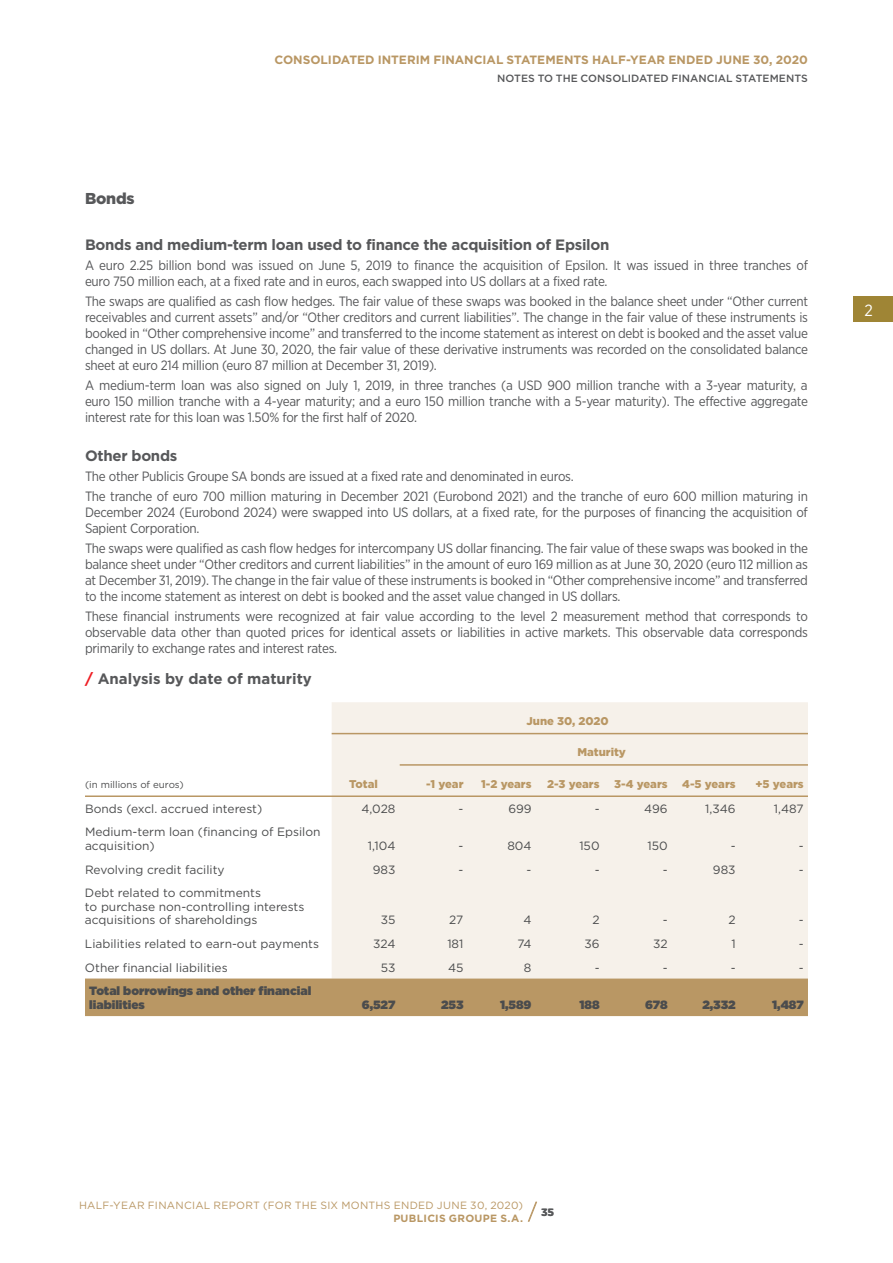
<style>
.page{position:relative;width:893px;height:1263px;background:#fff}
.page>*{position:absolute;margin:0;border:0;box-sizing:border-box;transform-origin:0 0}
.t1{font:16.2px "Gotham Narrow";color:#fff}
.t2{font:900 15.75px "Gotham";letter-spacing:-.01em;color:#57585a}
.t3{font:700 15px "Gotham";letter-spacing:-.02em;color:#57585a}
.t4{font:700 15px "Gotham";color:#57585a}
.t5{font:13.5px/15.9px "Gotham Narrow";letter-spacing:-.02em;color:#57585a;text-align:justify}
.t6{font:12px/13.5px "Gotham";color:#4b4c4d}
.t7{font:900 12px/13.5px "Gotham";color:#4b4c4d}
.t8{font:700 12px "Gotham";color:#b99764}
.t9{font:900 11.25px "Gotham";color:#b99764}
.t10{font:10.5px "Gotham";letter-spacing:.025em;color:#b99764}
.t11{font:500 10.5px "Gotham";color:#57585a}
.t12{font:700 10.5px "Gotham";letter-spacing:.025em;color:#b99764}
.t13{font:700 10.5px "Gotham";color:#57585a}
.t14{font:9.75px "Gotham";color:#4b4c4d}
.s1{color:#ee1d23}
</style>
<div class="page">
<div style="left:854px;top:296px;width:39px;height:26px;background:#9f8535"></div>
<div style="left:332px;top:702px;width:476px;height:277px;background:#f6f1ea"></div>
<div style="left:85px;top:979px;width:723px;height:37px;background:#b99764"></div>
<hr style="left:332px;top:733px;width:476px;height:1px;background:#b99764">
<hr style="left:400px;top:764px;width:408px;height:2px;background:#b99764">
<hr style="left:85px;top:796px;width:723px;height:1px;background:#b99764">
<svg style="left:527px;top:1201px;width:10px;height:21px"></svg>
<p class="t8" style="left:274px;top:54px;width:535px">CONSOLIDATED INTERIM FINANCIAL STATEMENTS HALF-YEAR ENDED JUNE 30, 2020</p>
<p class="t11" style="left:497px;top:74px;width:312px">NOTES TO THE CONSOLIDATED FINANCIAL STATEMENTS</p>
<p class="t2" style="left:85px;top:192px;width:51px">Bonds</p>
<p class="t3" style="left:85px;top:239px;width:526px">Bonds and medium-term loan used to finance the acquisition of Epsilon</p>
<p class="t5" style="left:85px;top:259px;width:724px">A euro 2.25 billion bond was issued on June 5, 2019 to finance the acquisition of Epsilon. It was issued in three tranches of euro 750 million each, at a fixed rate and in euros, each swapped into US dollars at a fixed rate.</p>
<p class="t5" style="left:85px;top:295px;width:724px">The swaps are qualified as cash flow hedges. The fair value of these swaps was booked in the balance sheet under “Other current receivables and current assets” and/or “Other creditors and current liabilities”. The change in the fair value of these instruments is booked in “Other comprehensive income” and transferred to the income statement as interest on debt is booked and the asset value changed in US dollars. At June 30, 2020, the fair value of these derivative instruments was recorded on the consolidated balance sheet at euro 214 million (euro 87 million at December 31, 2019).</p>
<p class="t5" style="left:85px;top:379px;width:724px">A medium-term loan was also signed on July 1, 2019, in three tranches (a USD 900 million tranche with a 3-year maturity, a euro 150 million tranche with a 4-year maturity; and a euro 150 million tranche with a 5-year maturity). The effective aggregate interest rate for this loan was 1.50% for the first half of 2020.</p>
<p class="t3" style="left:85px;top:449px;width:94px">Other bonds</p>
<p class="t5" style="left:85px;top:467px;width:724px;line-height:20.1px">The other Publicis Groupe SA bonds are issued at a fixed rate and denominated in euros.<br>The tranche of euro 700 million maturing in December 2021 (Eurobond 2021) and the tranche of euro 600 million maturing in</p>
<p class="t5" style="left:85px;top:505px;width:724px">December 2024 (Eurobond 2024) were swapped into US dollars, at a fixed rate, for the purposes of financing the acquisition of<br>Sapient Corporation.</p>
<p class="t5" style="left:85px;top:541px;width:724px">The swaps were qualified as cash flow hedges for intercompany US dollar financing. The fair value of these swaps was booked in the balance sheet under “Other creditors and current liabilities” in the amount of euro 169 million as at June 30, 2020 (euro 112 million as at December 31, 2019). The change in the fair value of these instruments is booked in “Other comprehensive income” and transferred to the income statement as interest on debt is booked and the asset value changed in US dollars.</p>
<p class="t5" style="left:85px;top:609px;width:724px">These financial instruments were recognized at fair value according to the level 2 measurement method that corresponds to observable data other than quoted prices for identical assets or liabilities in active markets. This observable data corresponds primarily to exchange rates and interest rates.</p>
<p class="t4" style="left:85px;top:672px;width:228px"><span class="s1">/</span> Analysis by date of maturity</p>
<p class="t9" style="left:527px;top:716px;width:84px">June 30, 2020</p>
<p class="t14" style="left:85px;top:780px;width:100px">(in millions of euros)</p>
<p class="t9" style="left:349px;top:779px;width:30px">Total</p>
<p class="t9" style="left:577px;top:748px;width:50px">Maturity</p>
<p class="t9" style="left:426px;top:779px;width:39px">-1 year</p>
<p class="t9" style="left:481px;top:779px;width:52px">1-2 years</p>
<p class="t9" style="left:547px;top:779px;width:54px">2-3 years</p>
<p class="t9" style="left:614px;top:779px;width:55px">3-4 years</p>
<p class="t9" style="left:682px;top:779px;width:55px">4-5 years</p>
<p class="t9" style="left:755px;top:779px;width:50px">+5 years</p>
<p class="t6" style="left:85px;top:803px;width:179px">Bonds (excl. accrued interest)</p>
<p class="t6" style="left:361px;top:803px;width:35px">4,028</p>
<p class="t6" style="left:459px;top:803px;width:6px">-</p>
<p class="t6" style="left:508px;top:803px;width:25px">699</p>
<p class="t6" style="left:595px;top:803px;width:6px">-</p>
<p class="t6" style="left:644px;top:803px;width:25px">496</p>
<p class="t6" style="left:705px;top:803px;width:32px">1,346</p>
<p class="t6" style="left:774px;top:803px;width:31px">1,487</p>
<p class="t6" style="left:85px;top:826px;width:237px">Medium-term loan (financing of Epsilon acquisition)</p>
<p class="t6" style="left:368px;top:840px;width:29px">1,104</p>
<p class="t6" style="left:459px;top:840px;width:6px">-</p>
<p class="t6" style="left:507px;top:840px;width:26px">804</p>
<p class="t6" style="left:579px;top:840px;width:22px">150</p>
<p class="t6" style="left:647px;top:840px;width:22px">150</p>
<p class="t6" style="left:731px;top:840px;width:6px">-</p>
<p class="t6" style="left:799px;top:840px;width:6px">-</p>
<p class="t6" style="left:85px;top:864px;width:141px">Revolving credit facility</p>
<p class="t6" style="left:373px;top:864px;width:24px">983</p>
<p class="t6" style="left:459px;top:864px;width:6px">-</p>
<p class="t6" style="left:527px;top:864px;width:6px">-</p>
<p class="t6" style="left:595px;top:864px;width:6px">-</p>
<p class="t6" style="left:663px;top:864px;width:6px">-</p>
<p class="t6" style="left:713px;top:864px;width:24px">983</p>
<p class="t6" style="left:799px;top:864px;width:6px">-</p>
<p class="t6" style="left:85px;top:887px;width:221px">Debt related to commitments<br>to purchase non-controlling interests acquisitions of shareholdings</p>
<p class="t6" style="left:381px;top:914px;width:16px">35</p>
<p class="t6" style="left:449px;top:914px;width:16px">27</p>
<p class="t6" style="left:523px;top:914px;width:10px">4</p>
<p class="t6" style="left:592px;top:914px;width:9px">2</p>
<p class="t6" style="left:663px;top:914px;width:6px">-</p>
<p class="t6" style="left:728px;top:914px;width:9px">2</p>
<p class="t6" style="left:799px;top:914px;width:6px">-</p>
<p class="t6" style="left:85px;top:938px;width:236px">Liabilities related to earn-out payments</p>
<p class="t6" style="left:373px;top:938px;width:24px">324</p>
<p class="t6" style="left:447px;top:938px;width:18px">181</p>
<p class="t6" style="left:517px;top:938px;width:16px">74</p>
<p class="t6" style="left:584px;top:938px;width:17px">36</p>
<p class="t6" style="left:653px;top:938px;width:16px">32</p>
<p class="t6" style="left:731px;top:938px;width:6px">1</p>
<p class="t6" style="left:799px;top:938px;width:6px">-</p>
<p class="t6" style="left:85px;top:961px;width:144px">Other financial liabilities</p>
<p class="t6" style="left:381px;top:961px;width:16px">53</p>
<p class="t6" style="left:448px;top:961px;width:17px">45</p>
<p class="t6" style="left:524px;top:961px;width:9px">8</p>
<p class="t6" style="left:595px;top:961px;width:6px">-</p>
<p class="t6" style="left:663px;top:961px;width:6px">-</p>
<p class="t6" style="left:731px;top:961px;width:6px">-</p>
<p class="t6" style="left:799px;top:961px;width:6px">-</p>
<p class="t7" style="left:89px;top:985px;width:224px">Total borrowings and other financial liabilities</p>
<p class="t7" style="left:362px;top:999px;width:35px">6,527</p>
<p class="t7" style="left:441px;top:999px;width:24px">253</p>
<p class="t7" style="left:500px;top:999px;width:33px">1,589</p>
<p class="t7" style="left:579px;top:999px;width:22px">188</p>
<p class="t7" style="left:645px;top:999px;width:24px">678</p>
<p class="t7" style="left:702px;top:999px;width:35px">2,332</p>
<p class="t7" style="left:772px;top:999px;width:33px">1,487</p>
<p class="t1" style="left:864px;top:303px;width:10px">2</p>
<p class="t10" style="left:79px;top:1200px;width:445px">HALF-YEAR FINANCIAL REPORT (FOR THE SIX MONTHS ENDED JUNE 30, 2020)</p>
<p class="t12" style="left:393px;top:1214px;width:131px">PUBLICIS GROUPE S.A.</p>
<p class="t13" style="left:541px;top:1208px;width:14px">35</p>
</div>
